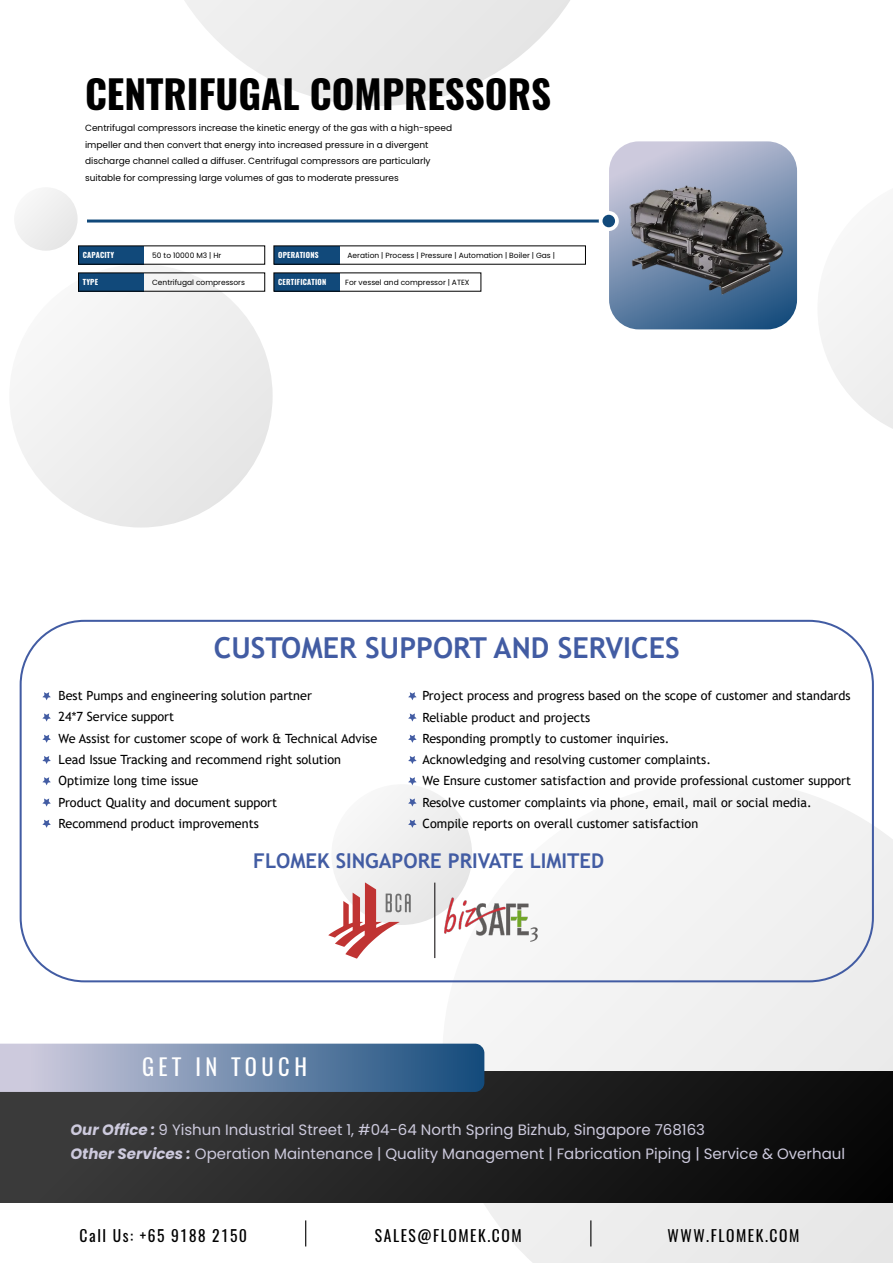
<style>
.page{position:relative;width:893px;height:1263px;background:#fff}
.page>*{position:absolute;margin:0;border:0;box-sizing:border-box;transform-origin:0 0}
.t1{font:700 39px "Oswald";color:#000}
.t2{font:700 28.8px "Trebuchet MS";color:#425ca3}
.t3{font:22.5px "Oswald";letter-spacing:.2em;color:#fff}
.t4{font:700 20.4px "Trebuchet MS";color:#425ca3}
.t5{font:15.6px "Oswald";letter-spacing:.1em;color:#000}
.t6{font:15px/24.3px "Poppins";color:#cdcadd}
.t7{font:12.75px/21.3px "Trebuchet MS";color:#000}
.t8{font:9px/16.5px "Poppins";color:#000}
.t9{font:7.5px "Poppins";color:#000}
.t10{font:700 7.5px "Oswald";letter-spacing:.03em;color:#fff}
.s1{font-weight:700;font-style:italic}
</style>
<div class="page">
<svg style="left:819px;top:250px;width:74px;height:179px"></svg>
<svg style="left:184px;top:0;width:386px;height:106px"></svg>
<div style="left:9px;top:264px;width:264px;height:263px;background:#eee;border-radius:132px"></div>
<svg style="left:442px;top:782px;width:451px;height:481px"></svg>
<div style="left:14px;top:187px;width:64px;height:64px;background:#efefef;border-radius:32px"></div>
<div style="left:331px;top:784px;width:141px;height:141px;background:#f0f0f0;border-radius:70px"></div>
<svg style="left:609px;top:141px;width:188px;height:188px"></svg>
<hr style="left:87px;top:220px;width:522px;height:3px;background:#11497a">
<div style="left:599px;top:211px;width:20px;height:20px;background:#fff;border-radius:50%"></div>
<div style="left:602px;top:215px;width:13px;height:12px;background:#11497a;border-radius:50%"></div>
<div style="left:79px;top:246px;width:65px;height:18px;background:#11497a"></div>
<div style="left:79px;top:273px;width:65px;height:18px;background:#11497a"></div>
<div style="left:274px;top:246px;width:65px;height:18px;background:#11497a"></div>
<div style="left:274px;top:273px;width:65px;height:18px;background:#11497a"></div>
<img style="left:611px;top:147px;width:184px;height:177px">
<div style="left:0;top:1071px;width:893px;height:132px;background:linear-gradient(to right,#3e3e3e,#070707)"></div>
<svg style="left:0;top:1044px;width:484px;height:48px;background:#758dae"></svg>
<svg style="left:305px;top:1220px;width:1px;height:26px"></svg>
<svg style="left:590px;top:1220px;width:1px;height:26px"></svg>
<svg style="left:328px;top:882px;width:83px;height:77px"></svg>
<img style="left:442px;top:869px;width:98px;height:100px">
<hr style="left:434px;top:883px;width:1px;height:75px;background:#272425">
<svg style="left:42px;top:692px;width:9px;height:8px"></svg>
<svg style="left:42px;top:713px;width:9px;height:8px"></svg>
<svg style="left:42px;top:735px;width:9px;height:8px"></svg>
<svg style="left:42px;top:756px;width:9px;height:8px"></svg>
<svg style="left:42px;top:777px;width:9px;height:8px"></svg>
<svg style="left:42px;top:798px;width:9px;height:8px"></svg>
<svg style="left:42px;top:820px;width:9px;height:8px"></svg>
<svg style="left:408px;top:692px;width:9px;height:8px"></svg>
<svg style="left:408px;top:713px;width:9px;height:8px"></svg>
<svg style="left:408px;top:735px;width:9px;height:8px"></svg>
<svg style="left:408px;top:756px;width:9px;height:8px"></svg>
<svg style="left:408px;top:777px;width:9px;height:8px"></svg>
<svg style="left:408px;top:798px;width:9px;height:8px"></svg>
<svg style="left:408px;top:820px;width:9px;height:8px"></svg>
<h1 class="t1" style="left:85px;top:67px;width:468px">CENTRIFUGAL COMPRESSORS</h1>
<p class="t8" style="left:85px;top:120px;width:369px">Centrifugal compressors increase the kinetic energy of the gas with a high-speed impeller and then convert that energy into increased pressure in a divergent discharge channel called a diffuser. Centrifugal compressors are particularly suitable for compressing large volumes of gas to moderate pressures</p>
<p class="t10" style="left:83px;top:250px;width:33px">CAPACITY</p>
<p class="t9" style="left:152px;top:251px;width:71px">50 to 10000 M3 | Hr</p>
<p class="t10" style="left:83px;top:277px;width:17px">TYPE</p>
<p class="t9" style="left:152px;top:278px;width:94px">Centrifugal compressors</p>
<p class="t10" style="left:278px;top:250px;width:42px">OPERATIONS</p>
<p class="t9" style="left:348px;top:251px;width:209px">Aeration | Process | Pressure | Automation | Boiler | Gas |</p>
<p class="t10" style="left:278px;top:277px;width:50px">CERTIFICATION</p>
<p class="t9" style="left:345px;top:278px;width:126px">For vessel and compressor | ATEX</p>
<h2 class="t2" style="left:214px;top:629px;width:467px">CUSTOMER SUPPORT AND SERVICES</h2>
<p class="t7" style="left:59px;top:685px;width:320px">Best Pumps and engineering solution partner<br>24*7 Service support<br>We Assist for customer scope of work &amp; Technical Advise Lead Issue Tracking and recommend right solution Optimize long time issue<br>Product Quality and document support<br>Recommend product improvements</p>
<p class="t7" style="left:423px;top:685px;width:430px">Project process and progress based on the scope of customer and standards Reliable product and projects<br>Responding promptly to customer inquiries.<br>Acknowledging and resolving customer complaints.<br>We Ensure customer satisfaction and provide professional customer support Resolve customer complaints via phone, email, mail or social media.<br>Compile reports on overall customer satisfaction</p>
<h3 class="t4" style="left:253px;top:848px;width:352px">FLOMEK SINGAPORE PRIVATE LIMITED</h3>
<h3 class="t3" style="left:142px;top:1051px;width:166px">GET IN TOUCH</h3>
<p class="t10" style="left:94px;top:1120px;width:35px">PRESSURE</p>
<p class="t6" style="left:71px;top:1118px;width:776px"><span class="s1">Our Office :</span> 9 Yishun Industrial Street 1, #04-64 North Spring Bizhub, Singapore 768163<br><span class="s1">Other Services :</span> Operation Maintenance | Quality Management | Fabrication Piping | Service &amp; Overhaul</p>
<p class="t5" style="left:80px;top:1225px;width:169px">Call Us: +65 9188 2150</p>
<p class="t5" style="left:375px;top:1225px;width:148px">SALES@FLOMEK.COM</p>
<p class="t5" style="left:668px;top:1225px;width:133px">WWW.FLOMEK.COM</p>
</div>
